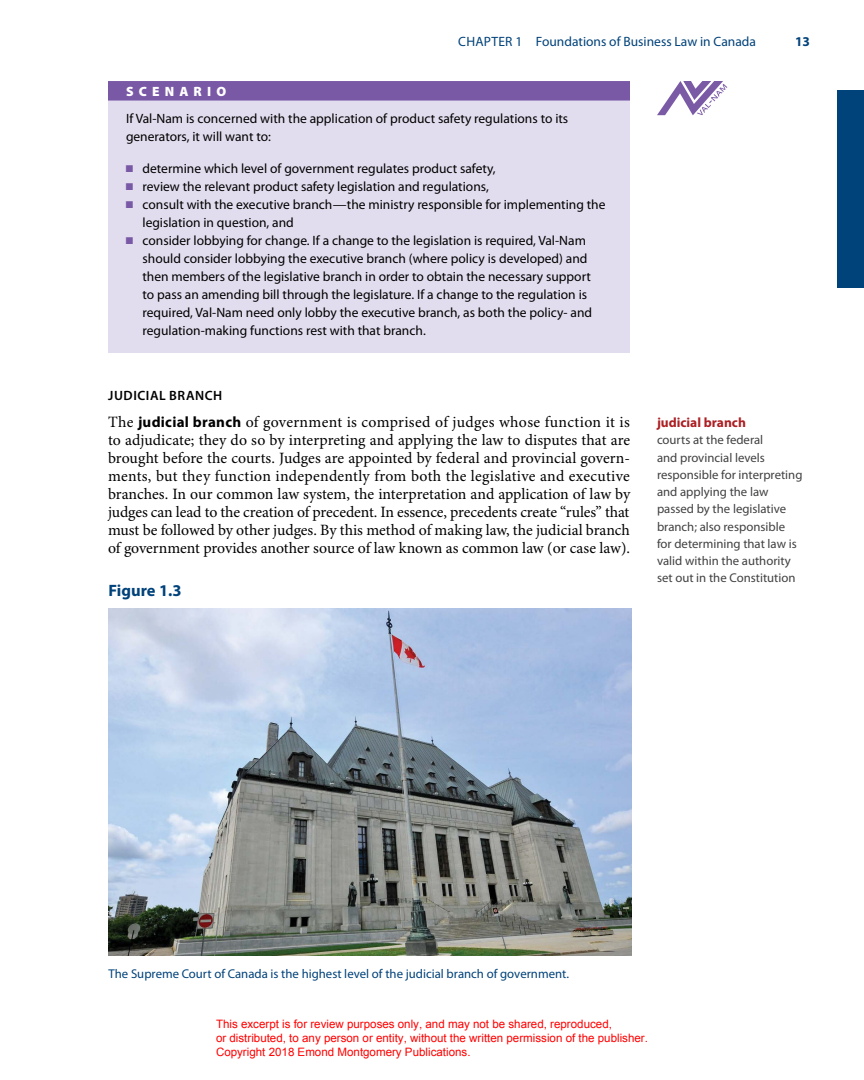
<style>
.page{position:relative;width:864px;height:1080px;background:#fff}
.page>*{position:absolute;margin:0;border:0;box-sizing:border-box;transform-origin:0 0}
.t1{font:700 16.5px "Myriad Pro";color:#00427a}
.t2{font:15.75px/18px "Minion Pro";letter-spacing:-.005em;color:#000;text-align:justify}
.t3{font:13.5px/18px "Myriad Pro";color:#000}
.t4{font:13.5px "Myriad Pro";color:#00427a}
.t5{font:600 13.5px "Myriad Pro";letter-spacing:.045em;color:#000}
.t6{font:700 13.5px "Myriad Pro";color:#ac1f23}
.t7{font:900 13.5px "Myriad Pro";letter-spacing:.38em;color:#fff}
.t8{font:700 13.5px "Myriad Pro";color:#00427a}
.t9{font:12.75px/17.2px "Myriad Pro";color:#414042}
.t10{font:12.75px "Myriad Pro";color:#00427a}
.t11{font:11.55px/14px "Arial";color:#f00}
.s1{color:#7958a5}
.s2{font-family:"Minion Pro";font-size:15.75px}
.s3{font-family:"Myriad Pro";font-weight:700;font-size:15px}
</style>
<div class="page">
<div style="left:837px;top:90px;width:27px;height:198px;background:#00427a"></div>
<div style="left:108px;top:83px;width:522px;height:270px;background:#e2ddee"></div>
<div style="left:108px;top:81px;width:522px;height:20px;background:#7958a5"></div>
<svg style="left:657px;top:81px;width:70px;height:34px"></svg>
<img style="left:108px;top:609px;width:523px;height:347px">
<p class="t4" style="left:458px;top:35px;width:299px">CHAPTER 1 Foundations of Business Law in Canada</p>
<p class="t8" style="left:795px;top:34px;width:16px">13</p>
<p class="t7" style="left:126px;top:84px;width:102px">SCENARIO</p>
<p class="t3" style="left:126px;top:110px;width:444px">If Val-Nam is concerned with the application of product safety regulations to its generators, it will want to:</p>
<p class="t3" style="left:126px;top:159px;width:371px"><span class="s1">■</span> determine which level of government regulates product safety,</p>
<p class="t3" style="left:126px;top:177px;width:364px"><span class="s1">■</span> review the relevant product safety legislation and regulations,</p>
<p class="t3" style="left:143px;top:195px;width:465px;text-indent:-17px"><span class="s1">■</span> consult with the executive branch<span class="s2">—</span>the ministry responsible for implementing the legislation in question, and</p>
<p class="t3" style="left:142px;top:231px;width:451px;text-indent:-17px"><span class="s1">■</span> consider lobbying for change. If a change to the legislation is required, Val-Nam should consider lobbying the executive branch (where policy is developed) and then members of the legislative branch in order to obtain the necessary support to pass an amending bill through the legislature. If a change to the regulation is required, Val-Nam need only lobby the executive branch, as both the policy- and regulation-making functions rest with that branch.</p>
<p class="t5" style="left:108px;top:388px;width:116px">JUDICIAL BRANCH</p>
<p class="t2" style="left:108px;top:414px;width:524px">The <span class="s3">judicial branch</span> of government is comprised of judges whose function it is to adjudicate; they do so by interpreting and applying the law to disputes that are brought before the courts. Judges are appointed by federal and provincial govern&shy;ments, but they function independently from both the legislative and executive branches. In our common law system, the interpretation and application of law by judges can lead to the creation of precedent. In essence, precedents create “rules” that must be followed by other judges. By this method of making law, the judicial branch of government provides another source of law known as common law (or case law).</p>
<p class="t6" style="left:657px;top:415px;width:90px">judicial branch</p>
<p class="t9" style="left:657px;top:432px;width:147px">courts at the federal<br>and provincial levels responsible for interpreting and applying the law passed by the legislative branch; also responsible for determining that law is valid within the authority set out in the Constitution</p>
<p class="t1" style="left:109px;top:582px;width:75px">Figure 1.3</p>
<p class="t10" style="left:109px;top:967px;width:462px">The Supreme Court of Canada is the highest level of the judicial branch of government.</p>
<p class="t11" style="left:216px;top:1017px;width:433px">This excerpt is for review purposes only, and may not be shared, reproduced,<br>or distributed, to any person or entity, without the written permission of the publisher.<br>Copyright 2018 Emond Montgomery Publications.</p>
</div>
